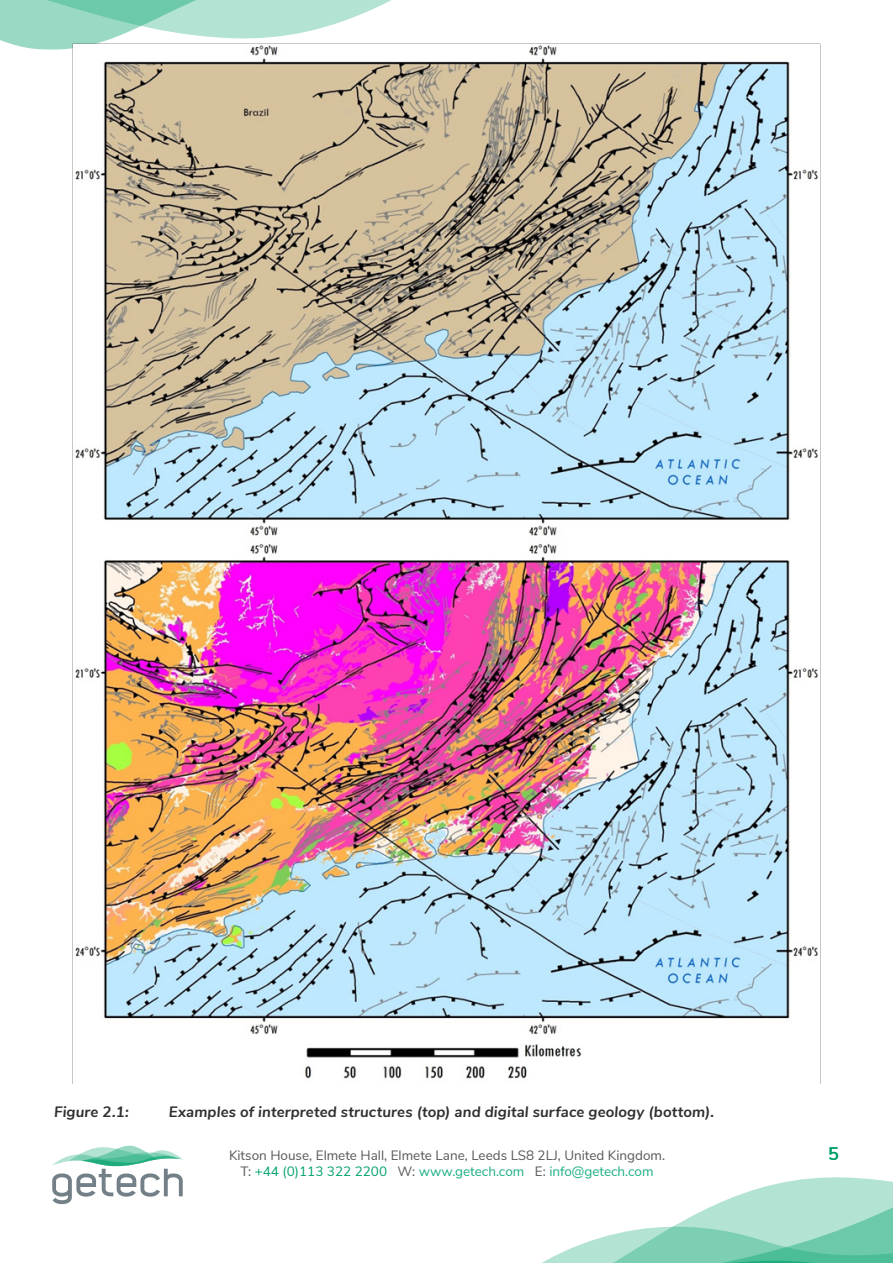
<style>
.page{position:relative;width:893px;height:1263px;background:#fff}
.page>*{position:absolute;margin:0;border:0;box-sizing:border-box;transform-origin:0 0}
.t1{font:600 18px "Nunito Sans";color:#00a26c}
.Main_Figure_Caption{font:italic 700 15px "Nunito Sans";letter-spacing:.01em;color:#312f30}
.t2{font:13.5px/16.2px "Nunito Sans";color:#57585a;text-align:center}
.s1{color:#00a26c}
.s2{color:#1dae86}
</style>
<div class="page">
<svg style="left:52px;top:1145px;width:131px;height:59px"></svg>
<svg style="left:0;top:0;width:391px;height:50px"></svg>
<svg style="left:542px;top:1177px;width:351px;height:86px"></svg>
<img style="left:72px;top:43px;width:749px;height:1041px">
<p class="Main_Figure_Caption" style="left:54px;top:1101px;width:76px">Figure 2.1:</p>
<p class="Main_Figure_Caption" style="left:169px;top:1101px;width:547px">Examples of interpreted structures (top) and digital surface geology (bottom).</p>
<p class="t2" style="left:229px;top:1146px;width:438px">Kitson House, Elmete Hall, Elmete Lane, Leeds LS8 2LJ, United Kingdom.<br>T: <span class="s1">+44 (0)113 322 2200</span> W: <span class="s2">www.getech.com</span> E: <span class="s2">info@getech.com</span></p>
<h1 class="t1" style="left:828px;top:1140px;width:12px">5</h1>
</div>
